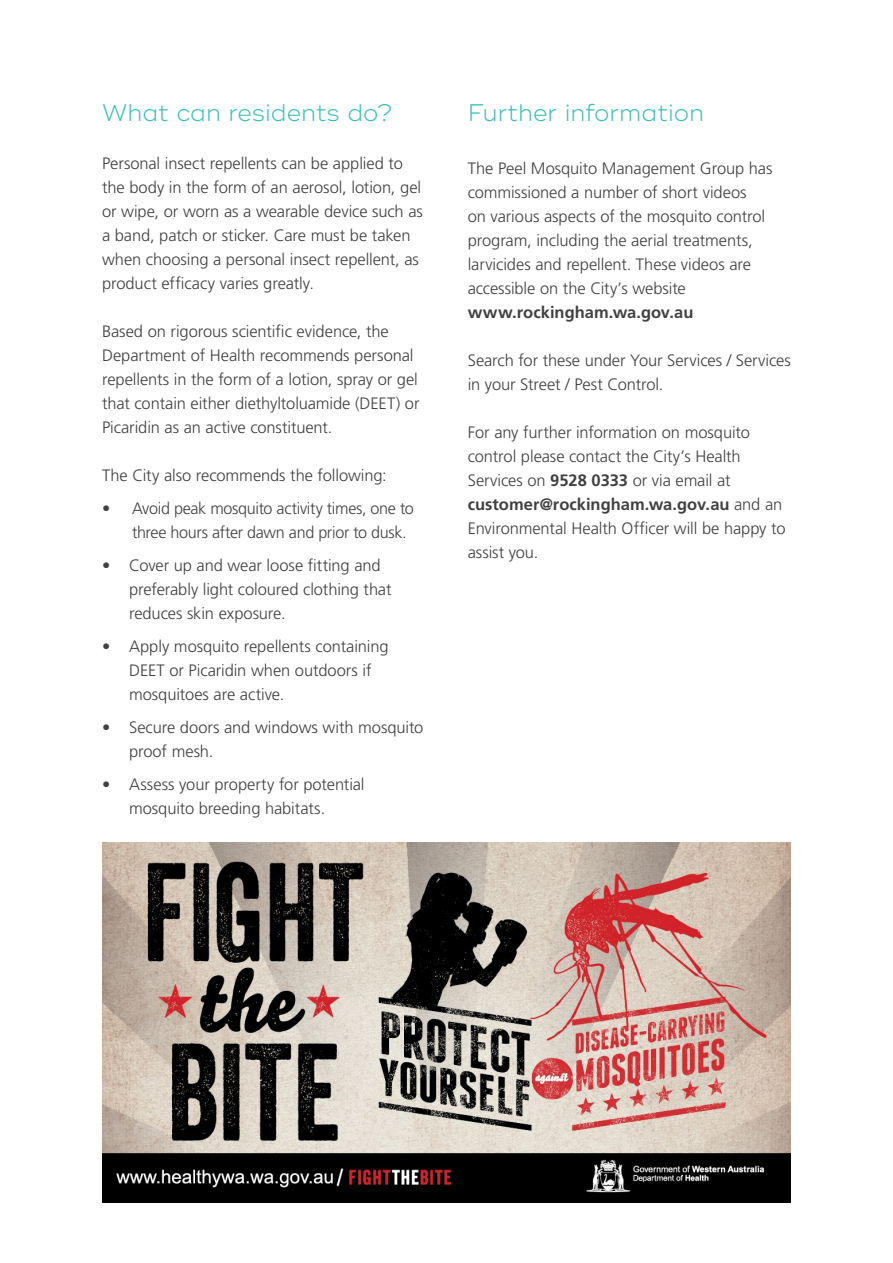
<style>
.page{position:relative;width:893px;height:1263px;background:#fff}
.page>*{position:absolute;margin:0;border:0;box-sizing:border-box;transform-origin:0 0}
.t1{font:300 24px "Ridley Grotesk";color:#3bbeb2}
.t2{font:300 16.5px/24px "Frutiger LT Std";letter-spacing:-.005em;color:#414042}
.t3{font:700 16.5px "Frutiger LT Std";color:#414042}
.s1{font-weight:700}
</style>
<div class="page">
<img style="left:102px;top:842px;width:689px;height:361px">
<h1 class="t1" style="left:102px;top:98px;width:292px">What can residents do?</h1>
<p class="t2" style="left:102px;top:152px;width:322px">Personal insect repellents can be applied to the body in the form of an aerosol, lotion, gel or wipe, or worn as a wearable device such as a band, patch or sticker. Care must be taken when choosing a personal insect repellent, as product efficacy varies greatly.</p>
<p class="t2" style="left:102px;top:320px;width:319px">Based on rigorous scientific evidence, the Department of Health recommends personal repellents in the form of a lotion, spray or gel that contain either diethyltoluamide (DEET) or Picaridin as an active constituent.</p>
<p class="t2" style="left:102px;top:464px;width:286px">The City also recommends the following:</p>
<p class="t2" style="left:132px;top:497px;width:283px;text-indent:-30px">• Avoid peak mosquito activity times, one to three hours after dawn and prior to dusk.</p>
<p class="t2" style="left:129px;top:554px;width:264px;text-indent:-27px">• Cover up and wear loose fitting and preferably light coloured clothing that reduces skin exposure.</p>
<p class="t2" style="left:129px;top:635px;width:261px;text-indent:-27px">• Apply mosquito repellents containing<br>DEET or Picaridin when outdoors if mosquitoes are active.</p>
<p class="t2" style="left:129px;top:716px;width:296px;text-indent:-27px">• Secure doors and windows with mosquito proof mesh.</p>
<p class="t2" style="left:129px;top:773px;width:237px;text-indent:-27px">• Assess your property for potential mosquito breeding habitats.</p>
<h1 class="t1" style="left:468px;top:98px;width:238px">Further information</h1>
<p class="t2" style="left:468px;top:157px;width:306px">The Peel Mosquito Management Group has commissioned a number of short videos<br>on various aspects of the mosquito control program, including the aerial treatments, larvicides and repellent. These videos are accessible on the City’s website</p>
<p class="t3" style="left:468px;top:303px;width:227px">www.rockingham.wa.gov.au</p>
<p class="t2" style="left:468px;top:349px;width:325px">Search for these under Your Services / Services in your Street / Pest Control.</p>
<p class="t2" style="left:468px;top:421px;width:319px">For any further information on mosquito control please contact the City’s Health Services on <span class="s1">9528 0333</span> or via email at <span class="s1">customer@rockingham.wa.gov.au</span> and an Environmental Health Officer will be happy to assist you.</p>
</div>
